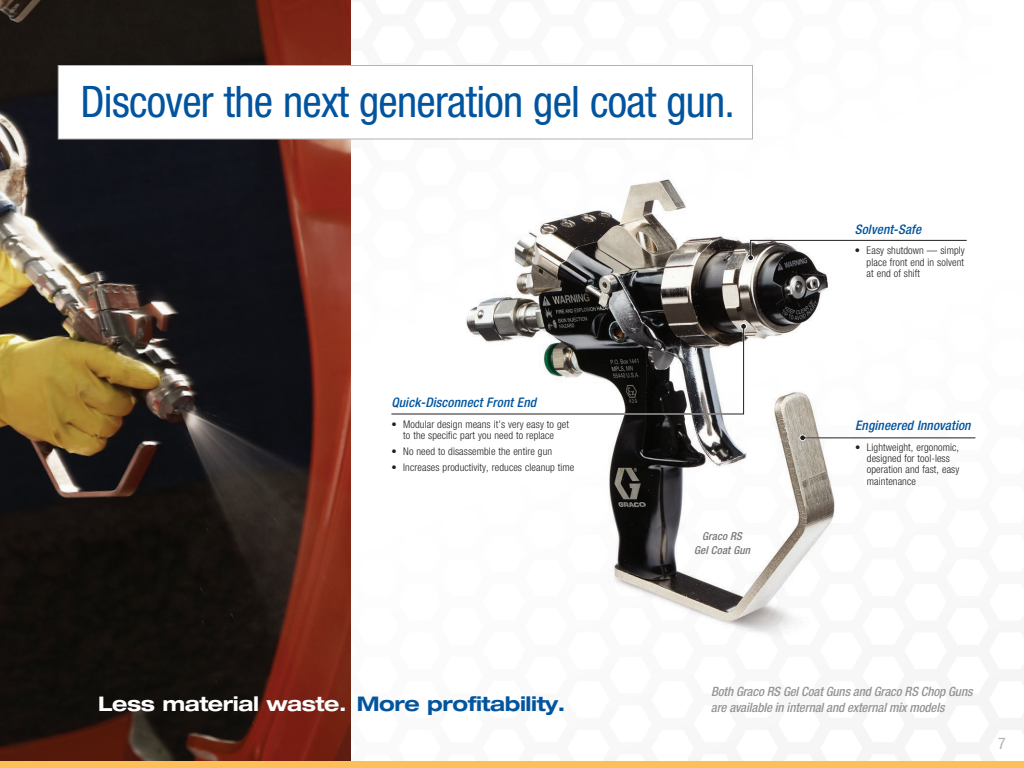
<style>
.page{position:relative;width:1024px;height:768px;background:#fff}
.page>*{position:absolute;margin:0;border:0;box-sizing:border-box;transform-origin:0 0}
.Inside_Header{font:condensed 43.5px "Helvetica Neue LT Std";letter-spacing:-.015em;color:#01549d}
.Bullet_point_-_body{font:700 expanded 20.2px "Helvetica Neue LT Std";letter-spacing:-.02em;color:#fff}
.t1{font:condensed 16px "Helvetica Neue LT Std";color:#b2b3b3}
.Callout_Title_LEFT{font:italic 500 condensed 13.2px "Helvetica Neue LT Std";letter-spacing:.01em;color:#01549d}
.Caption_Copy_8_10{font:italic 500 condensed 12.8px/16px "Helvetica Neue LT Std";letter-spacing:-.01em;color:#939598}
.Callout_Title_LEFT-2{font:italic 500 condensed 11px/14.5px "Helvetica Neue LT Std";letter-spacing:.01em;color:#76787b;text-align:center}
.Callout_Captions_LE{font:300 condensed 10.5px/11.2px "Helvetica Neue LT Std";letter-spacing:.01em;color:#231f20;text-align:justify}
.s1{color:#01549d}
</style>
<div class="page">
<img style="left:467px;top:180px;width:367px;height:442px">
<img style="left:0;top:0;width:351px;height:761px">
<svg style="left:391px;top:414px;width:354px;height:2px"></svg>
<div style="left:740px;top:323px;width:7px;height:7px;background:#f2f0ed;border-radius:50%"></div>
<svg style="left:391px;top:324px;width:355px;height:90px"></svg>
<svg style="left:748px;top:239px;width:219px;height:21px"></svg>
<div style="left:0;top:761px;width:1024px;height:7px;background:#fdc056"></div>
<div style="left:58px;top:65px;width:695px;height:74px;background:#fff;border:1px solid #b2b3b3"></div>
<hr style="left:802px;top:437px;width:173px;height:1px;background:#fff">
<svg style="left:800px;top:435px;width:5px;height:5px"></svg>
<hr style="left:802px;top:438px;width:173px;height:1px;background:#231f20">
<p class="Inside_Header" style="left:81px;top:77px;width:656px">Discover the next generation gel coat gun.</p>
<p class="Callout_Title_LEFT" style="left:391px;top:394px;width:146px">Quick-Disconnect Front End</p>
<p class="Callout_Captions_LE" style="left:391px;top:418px;width:179px;text-align:center">• Modular design means it’s very easy to get to the specific part you need to replace</p>
<p class="Callout_Captions_LE" style="left:391px;top:445px;width:162px">• No need to disassemble the entire gun</p>
<p class="Callout_Captions_LE" style="left:391px;top:461px;width:185px">• Increases productivity, reduces cleanup time</p>
<p class="Callout_Title_LEFT-2" style="left:694px;top:529px;width:57px">Graco RS<br>Gel Coat Gun</p>
<p class="Callout_Title_LEFT" style="left:855px;top:221px;width:68px">Solvent-Safe</p>
<p class="Callout_Captions_LE" style="left:867px;top:245px;width:100px;text-indent:-12px">• Easy shutdown — simply place front end in solvent at end of shift</p>
<p class="Callout_Title_LEFT" style="left:855px;top:418px;width:117px">Engineered Innovation</p>
<p class="Callout_Captions_LE" style="left:867px;top:442px;width:94px;text-align:left;text-indent:-12px">• Lightweight, ergonomic, designed for tool-less operation and fast, easy maintenance</p>
<p class="Bullet_point_-_body" style="left:98px;top:691px;width:469px">Less material waste. <span class="s1">More profitability.</span></p>
<p class="Caption_Copy_8_10" style="left:711px;top:683px;width:263px">Both Graco RS Gel Coat Guns and Graco RS Chop Guns are available in internal and external mix models</p>
<h3 class="t1" style="left:998px;top:735px;width:9px">7</h3>
</div>
